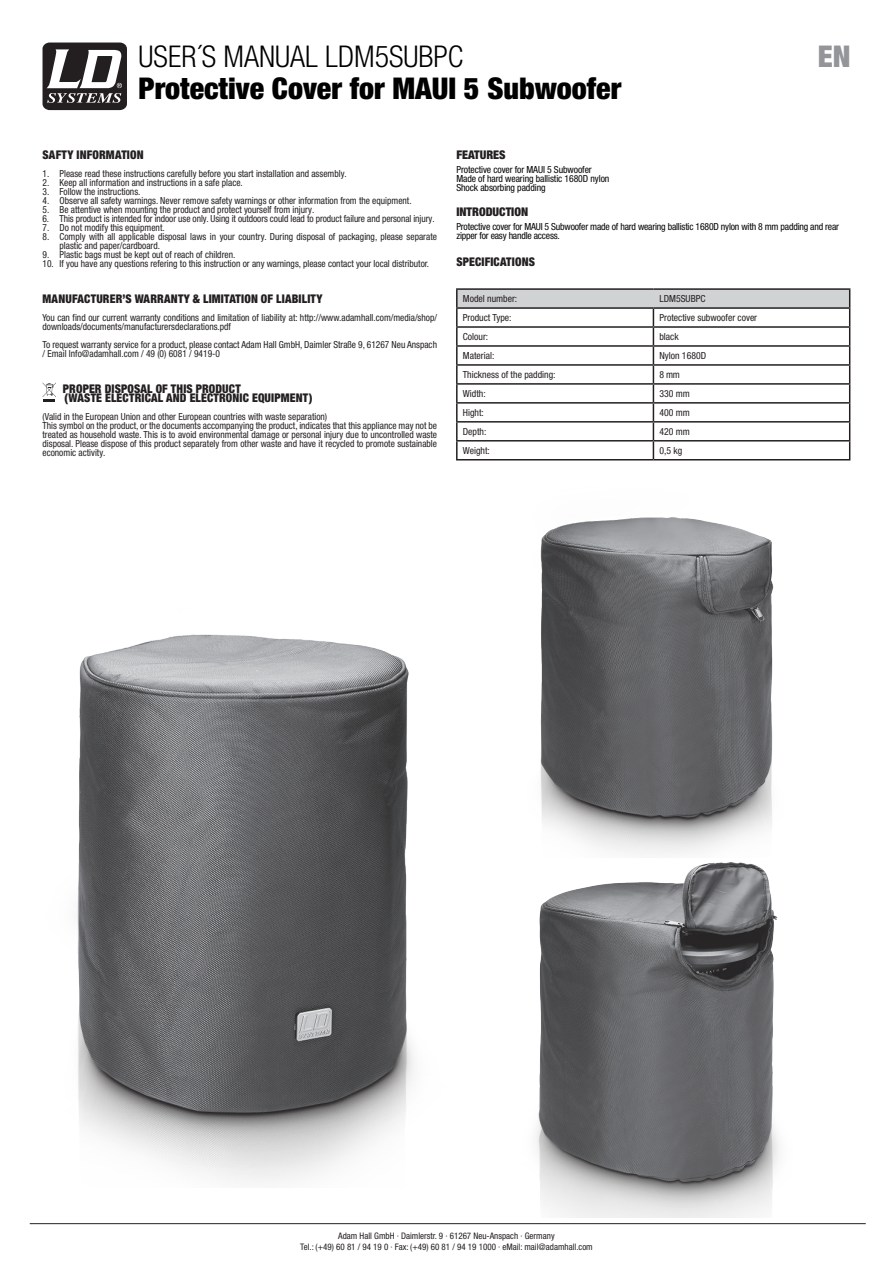
<style>
.page{position:relative;width:893px;height:1263px;background:#fff}
.page>*{position:absolute;margin:0;border:0;box-sizing:border-box;transform-origin:0 0}
.t1{font:900 condensed 30px "Helvetica Neue LT Pro";color:#000001}
.t2{font:300 condensed 30px "Helvetica Neue LT Pro";color:#000001}
.t3{font:900 condensed 30px "Helvetica Neue LT Pro";color:#939598}
.t4{font:900 condensed 12px/9px "Helvetica Neue LT Pro";letter-spacing:.015em;color:#231f20}
.t5{font:900 condensed 12px "Helvetica Neue LT Std";color:#231f20}
.t6{font:condensed 9.75px/9px "Helvetica Neue LT Pro";color:#231f20}
.t7{font:condensed 9.75px/9px "Helvetica Neue LT Std";letter-spacing:-.02em;color:#040503}
.t8{font:condensed 9px/10.8px "Helvetica Neue LT Pro";color:#231f20;text-align:center}
</style>
<div class="page">
<svg style="left:43px;top:382px;width:13px;height:20px"></svg>
<svg style="left:43px;top:43px;width:84px;height:67px"></svg>
<hr style="left:456px;top:459px;width:197px;height:1px;background:#231f20">
<hr style="left:653px;top:459px;width:197px;height:1px;background:#231f20">
<hr style="left:456px;top:288px;width:197px;height:2px;background:#231f20">
<hr style="left:653px;top:288px;width:197px;height:2px;background:#231f20">
<svg style="left:456px;top:289px;width:394px;height:170px"></svg>
<hr style="left:456px;top:307px;width:197px;height:2px;background:#231f20">
<hr style="left:653px;top:307px;width:197px;height:2px;background:#231f20">
<hr style="left:30px;top:1223px;width:836px;height:1px;background:#231f20">
<img style="left:77px;top:634px;width:337px;height:549px">
<img style="left:540px;top:517px;width:234px;height:325px">
<img style="left:536px;top:842px;width:243px;height:375px">
<h1 class="t2" style="left:139px;top:39px;width:326px">USER´S MANUAL LDM5SUBPC</h1>
<h1 class="t1" style="left:139px;top:70px;width:484px">Protective Cover for MAUI 5 Subwoofer</h1>
<h1 class="t3" style="left:818px;top:39px;width:34px">EN</h1>
<p class="t4" style="left:43px;top:150px;width:103px">SAFTY INFORMATION</p>
<p class="t6" style="left:43px;top:169px;width:306px">1. Please read these instructions carefully before you start installation and assembly.</p>
<p class="t6" style="left:43px;top:178px;width:202px">2. Keep all information and instructions in a safe place.</p>
<p class="t6" style="left:43px;top:187px;width:99px">3. Follow the instructions.</p>
<p class="t6" style="left:43px;top:196px;width:371px">4. Observe all safety warnings. Never remove safety warnings or other information from the equipment.</p>
<p class="t6" style="left:43px;top:205px;width:273px">5. Be attentive when mounting the product and protect yourself from injury.</p>
<p class="t6" style="left:43px;top:214px;width:394px">6. This product is intended for indoor use only. Using it outdoors could lead to product failure and personal injury.</p>
<p class="t6" style="left:43px;top:223px;width:124px">7. Do not modify this equipment.</p>
<p class="t6" style="left:60px;top:232px;width:379px;text-indent:-17px">8. Comply with all applicable disposal laws in your country. During disposal of packaging, please separate plastic and paper/cardboard.</p>
<p class="t6" style="left:43px;top:250px;width:194px">9. Plastic bags must be kept out of reach of children.</p>
<p class="t6" style="left:43px;top:259px;width:388px">10. If you have any questions refering to this instruction or any warnings, please contact your local distributor.</p>
<p class="t4" style="left:43px;top:294px;width:282px">MANUFACTURER’S WARRANTY &amp; LIMITATION OF LIABILITY</p>
<p class="t6" style="left:43px;top:313px;width:396px">You can find our current warranty conditions and limitation of liability at: http://www.adamhall.com/media/shop/ downloads/documents/manufacturersdeclarations.pdf</p>
<p class="t6" style="left:43px;top:340px;width:396px">To request warranty service for a product, please contact Adam Hall GmbH, Daimler Straße 9, 61267 Neu Anspach / Email Info@adamhall.com / 49 (0) 6081 / 9419-0</p>
<p class="t4" style="left:63px;top:384px;width:251px">PROPER DISPOSAL OF THIS PRODUCT<br>(WASTE ELECTRICAL AND ELECTRONIC EQUIPMENT)</p>
<p class="t6" style="left:43px;top:412px;width:396px">(Valid in the European Union and other European countries with waste separation)<br>This symbol on the product, or the documents accompanying the product, indicates that this appliance may not be treated as household waste. This is to avoid environmental damage or personal injury due to uncontrolled waste disposal. Please dispose of this product separately from other waste and have it recycled to promote sustainable economic activity.</p>
<p class="t5" style="left:456px;top:148px;width:51px">FEATURES</p>
<p class="t7" style="left:456px;top:165px;width:155px">Protective cover for MAUI 5 Subwoofer<br>Made of hard wearing ballistic 1680D nylon<br>Shock absorbing padding</p>
<p class="t5" style="left:456px;top:204px;width:73px">INTRODUCTION</p>
<p class="t7" style="left:456px;top:221px;width:384px">Protective cover for MAUI 5 Subwoofer made of hard wearing ballistic 1680D nylon with 8 mm padding and rear zipper for easy handle access.</p>
<p class="t4" style="left:456px;top:257px;width:80px">SPECIFICATIONS</p>
<p class="t6" style="left:463px;top:294px;width:56px">Model number:</p>
<p class="t6" style="left:659px;top:294px;width:48px">LDM5SUBPC</p>
<p class="t6" style="left:463px;top:313px;width:50px">Product Type:</p>
<p class="t6" style="left:659px;top:313px;width:99px">Protective subwoofer cover</p>
<p class="t6" style="left:463px;top:332px;width:27px">Colour:</p>
<p class="t6" style="left:659px;top:332px;width:21px">black</p>
<p class="t6" style="left:463px;top:351px;width:33px">Material:</p>
<p class="t6" style="left:659px;top:351px;width:48px">Nylon 1680D</p>
<p class="t6" style="left:463px;top:370px;width:94px">Thickness of the padding:</p>
<p class="t6" style="left:659px;top:370px;width:22px">8 mm</p>
<p class="t6" style="left:463px;top:389px;width:24px">Width:</p>
<p class="t6" style="left:659px;top:389px;width:32px">330 mm</p>
<p class="t6" style="left:463px;top:408px;width:23px">Hight:</p>
<p class="t6" style="left:659px;top:408px;width:32px">400 mm</p>
<p class="t6" style="left:463px;top:427px;width:25px">Depth:</p>
<p class="t6" style="left:659px;top:427px;width:32px">420 mm</p>
<p class="t6" style="left:463px;top:446px;width:29px">Weight:</p>
<p class="t6" style="left:659px;top:446px;width:24px">0,5 kg</p>
<p class="t8" style="left:300px;top:1230px;width:294px">Adam Hall GmbH · Daimlerstr. 9 · 61267 Neu-Anspach · Germany<br>Tel.: (+49) 60 81 / 94 19 0 · Fax: (+49) 60 81 / 94 19 1000 · eMail: mail@adamhall.com</p>
</div>
